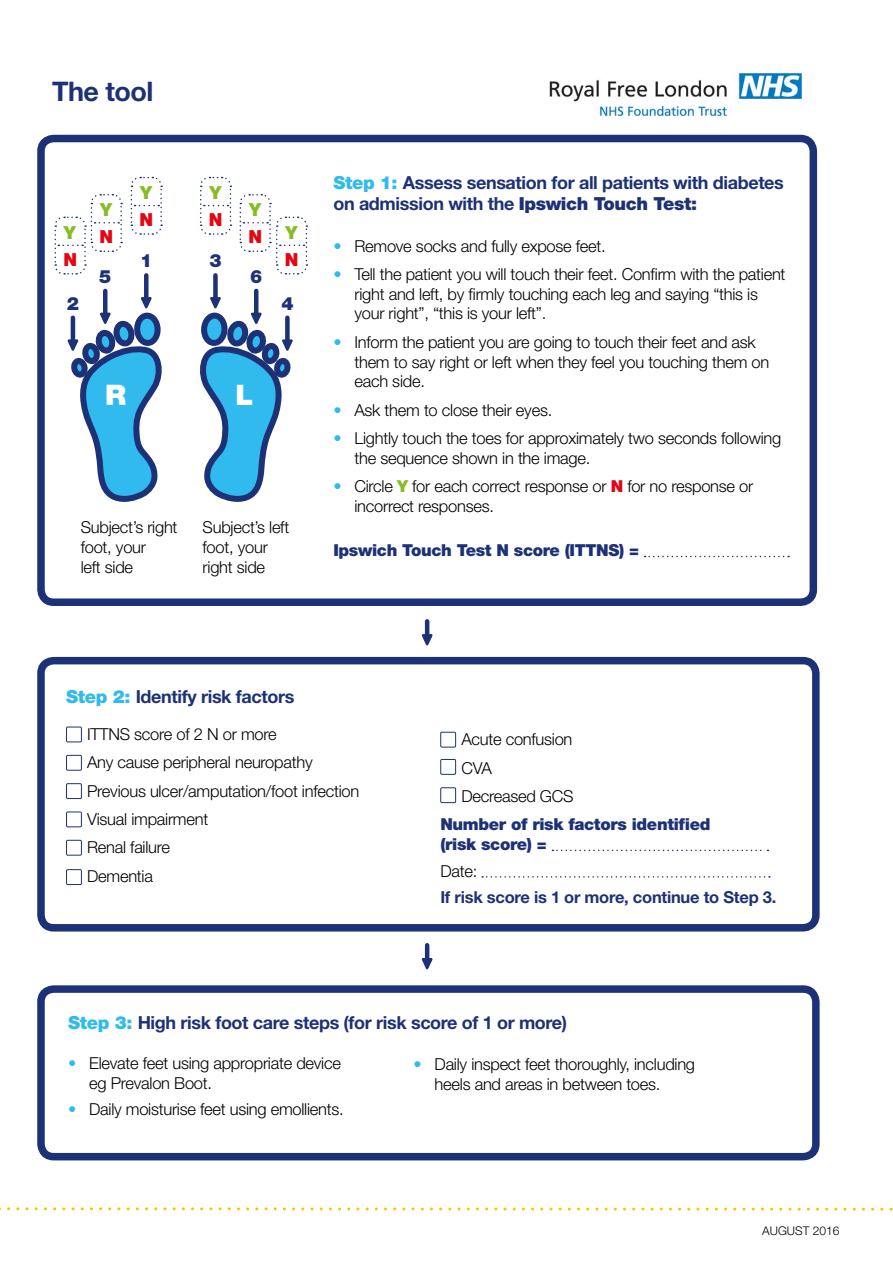
<style>
.page{position:relative;width:893px;height:1263px;background:#fff}
.page>*{position:absolute;margin:0;border:0;box-sizing:border-box;transform-origin:0 0}
.t1{font:900 28.35px "Helvetica Neue LT Std";color:#fff}
.t2{font:700 27px "Helvetica Neue LT Std";letter-spacing:-.02em;color:#1d3176}
.t3{font:900 18.15px "Helvetica Neue LT Std";color:#1d3176}
.t4{font:700 18px/21.6px "Helvetica Neue LT Std";letter-spacing:-.02em;color:#1d3176}
.t5{font:900 18px "Helvetica Neue LT Std";color:#86bc25}
.t6{font:900 18px "Helvetica Neue LT Std";color:#e30613}
.t7{font:300 16.5px/19.8px "Helvetica Neue LT Std";letter-spacing:-.015em;color:#000}
.t8{font:900 16.5px/19.8px "Helvetica Neue LT Std";letter-spacing:-.02em;color:#1d3176}
.t9{font:700 16.5px "Helvetica Neue LT Std";letter-spacing:-.015em;color:#1d3176}
.t10{font:300 12px "Helvetica Neue LT Std";color:#000}
.s1{font-weight:900;color:#30baed}
.s2{font-weight:900}
.s3{color:#30baed}
.s4{font-weight:900;color:#86bc25}
.s5{font-weight:900;color:#e30613}
</style>
<div class="page">
<svg style="left:0;top:1207px;width:893px;height:4px"></svg>
<div style="left:37px;top:657px;width:783px;height:274px;border:8px solid #1d3176;border-radius:13px"></div>
<div style="left:66px;top:727px;width:16px;height:15px;border:1px solid #1d3176"></div>
<div style="left:66px;top:755px;width:16px;height:16px;border:1px solid #1d3176"></div>
<div style="left:66px;top:783px;width:16px;height:16px;border:1px solid #1d3176"></div>
<div style="left:66px;top:811px;width:16px;height:16px;border:1px solid #1d3176"></div>
<div style="left:66px;top:840px;width:16px;height:15px;border:1px solid #1d3176"></div>
<div style="left:66px;top:869px;width:16px;height:16px;border:1px solid #1d3176"></div>
<div style="left:440px;top:732px;width:16px;height:15px;border:1px solid #1d3176"></div>
<div style="left:440px;top:759px;width:16px;height:16px;border:1px solid #1d3176"></div>
<div style="left:440px;top:787px;width:16px;height:16px;border:1px solid #1d3176"></div>
<svg style="left:552px;top:850px;width:216px;height:1px"></svg>
<svg style="left:482px;top:876px;width:288px;height:2px"></svg>
<div style="left:37px;top:135px;width:780px;height:471px;border:8px solid #1d3176;border-radius:13px"></div>
<div style="left:103px;top:291px;width:5px;height:26px;background:#1d3176"></div>
<hr style="left:254px;top:291px;width:4px;height:26px;background:#1d3176">
<svg style="left:67px;top:296px;width:95px;height:206px"></svg>
<div style="left:144px;top:275px;width:5px;height:26px;background:#1d3176"></div>
<svg style="left:200px;top:296px;width:93px;height:206px"></svg>
<div style="left:213px;top:275px;width:5px;height:26px;background:#1d3176"></div>
<svg style="left:421px;top:633px;width:12px;height:13px"></svg>
<hr style="left:425px;top:621px;width:4px;height:17px;background:#1d3176">
<svg style="left:421px;top:957px;width:12px;height:13px"></svg>
<hr style="left:425px;top:945px;width:4px;height:17px;background:#1d3176">
<svg style="left:130px;top:176px;width:33px;height:59px"></svg>
<svg style="left:200px;top:176px;width:32px;height:59px"></svg>
<svg style="left:54px;top:194px;width:69px;height:81px"></svg>
<svg style="left:239px;top:194px;width:69px;height:81px"></svg>
<svg style="left:645px;top:556px;width:144px;height:1px"></svg>
<img style="left:549px;top:73px;width:253px;height:43px">
<div style="left:37px;top:985px;width:783px;height:175px;border:8px solid #1d3176;border-radius:13px"></div>
<h2 class="t2" style="left:52px;top:75px;width:103px">The tool</h2>
<p class="t5" style="left:140px;top:182px;width:14px">Y</p>
<p class="t6" style="left:140px;top:209px;width:15px">N</p>
<p class="t5" style="left:209px;top:182px;width:14px">Y</p>
<p class="t6" style="left:209px;top:209px;width:15px">N</p>
<p class="t5" style="left:100px;top:199px;width:14px">Y</p>
<p class="t6" style="left:100px;top:226px;width:15px">N</p>
<p class="t5" style="left:249px;top:199px;width:14px">Y</p>
<p class="t5" style="left:64px;top:221px;width:14px">Y</p>
<p class="t6" style="left:248px;top:226px;width:15px">N</p>
<p class="t6" style="left:63px;top:248px;width:15px">N</p>
<p class="t3" style="left:140px;top:250px;width:14px">1</p>
<p class="t3" style="left:209px;top:250px;width:14px">3</p>
<p class="t3" style="left:99px;top:266px;width:14px">5</p>
<p class="t3" style="left:250px;top:266px;width:14px">6</p>
<p class="t5" style="left:285px;top:221px;width:14px">Y</p>
<p class="t6" style="left:285px;top:248px;width:15px">N</p>
<p class="t3" style="left:67px;top:292px;width:14px">2</p>
<p class="t3" style="left:281px;top:292px;width:14px">4</p>
<h1 class="t1" style="left:105px;top:378px;width:23px">R</h1>
<h1 class="t1" style="left:235px;top:378px;width:19px">L</h1>
<p class="t7" style="left:81px;top:517px;width:98px">Subject’s right foot, your<br>left side</p>
<p class="t7" style="left:203px;top:517px;width:88px">Subject’s left foot, your right side</p>
<p class="t4" style="left:333px;top:171px;width:452px"><span class="s1">Step 1:</span> Assess sensation for all patients with diabetes on admission with the <span class="s2">Ipswich Touch Test:</span></p>
<p class="t7" style="left:333px;top:235px;width:274px"><span class="s3">•</span> Remove socks and fully expose feet.</p>
<p class="t7" style="left:354px;top:264px;width:433px;text-indent:-21px"><span class="s3">•</span> Tell the patient you will touch their feet. Confirm with the patient right and left, by firmly touching each leg and saying “this is your right”, “this is your left”.</p>
<p class="t7" style="left:354px;top:332px;width:416px;text-indent:-21px"><span class="s3">•</span> Inform the patient you are going to touch their feet and ask them to say right or left when they feel you touching them on each side.</p>
<p class="t7" style="left:333px;top:399px;width:220px"><span class="s3">•</span> Ask them to close their eyes.</p>
<p class="t7" style="left:354px;top:428px;width:428px;text-indent:-21px"><span class="s3">•</span> Lightly touch the toes for approximately two seconds following the sequence shown in the image.</p>
<p class="t7" style="left:354px;top:476px;width:400px;text-indent:-21px"><span class="s3">•</span> Circle <span class="s4">Y</span> for each correct response or <span class="s5">N</span> for no response or incorrect responses.</p>
<p class="t8" style="left:333px;top:540px;width:307px">Ipswich Touch Test N score (ITTNS) =</p>
<p class="t4" style="left:66px;top:686px;width:230px"><span class="s1">Step 2:</span> Identify risk factors</p>
<p class="t7" style="left:87px;top:720px;width:274px;line-height:28.3px">ITTNS score of 2 N or more<br>Any cause peripheral neuropathy<br>Previous ulcer/amputation/foot infection<br>Visual impairment<br>Renal failure<br>Dementia</p>
<p class="t7" style="left:461px;top:725px;width:114px;line-height:28.3px">Acute confusion<br>CVA<br>Decreased GCS</p>
<p class="t8" style="left:440px;top:814px;width:272px">Number of risk factors identified (risk score) =</p>
<p class="t7" style="left:440px;top:860px;width:38px">Date:</p>
<p class="t9" style="left:440px;top:887px;width:338px">If risk score is 1 or more, continue to Step 3.</p>
<p class="t4" style="left:68px;top:1012px;width:501px"><span class="s1">Step 3:</span> High risk foot care steps (for risk score of 1 or more)</p>
<p class="t7" style="left:89px;top:1053px;width:253px;text-indent:-21px"><span class="s3">•</span> Elevate feet using appropriate device eg Prevalon Boot.</p>
<p class="t7" style="left:68px;top:1099px;width:277px"><span class="s3">•</span> Daily moisturise feet using emollients.</p>
<p class="t7" style="left:435px;top:1054px;width:262px;text-indent:-21px"><span class="s3">•</span> Daily inspect feet thoroughly, including heels and areas in between toes.</p>
<p class="t10" style="left:762px;top:1224px;width:79px">AUGUST 2016</p>
</div>
